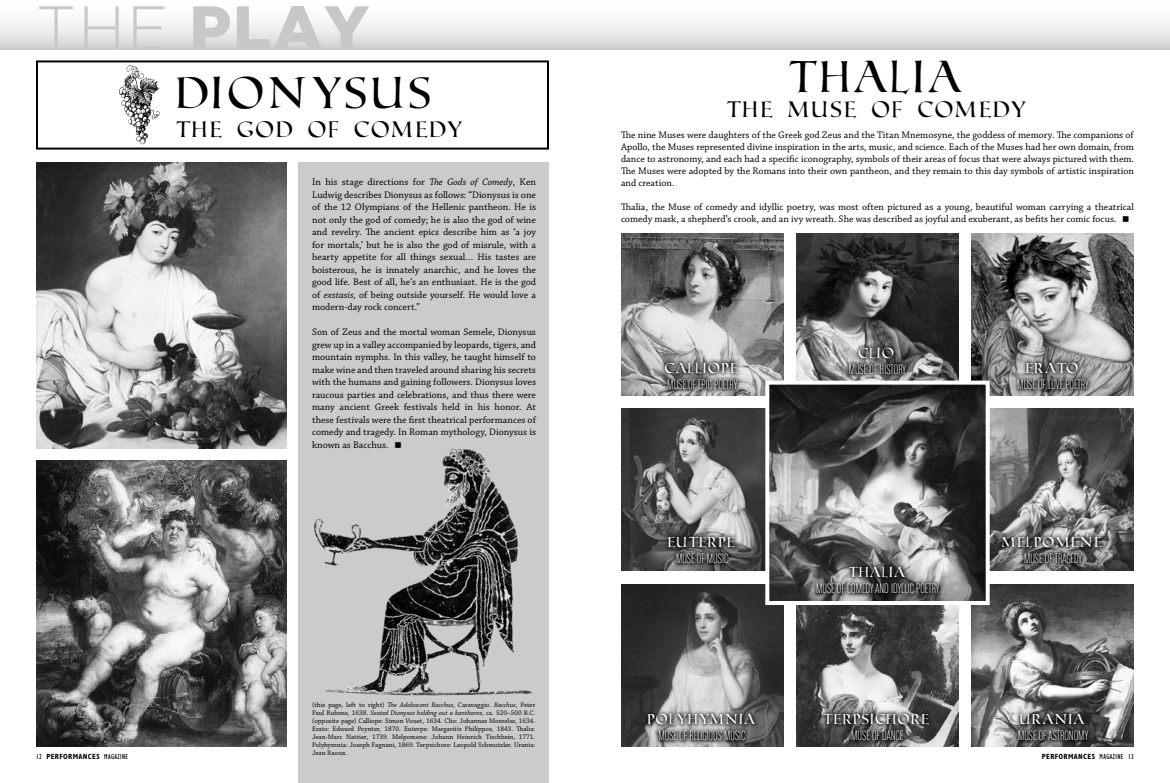
<style>
.page{position:relative;width:1170px;height:783px;background:#fff}
.page>*{position:absolute;margin:0;border:0;box-sizing:border-box;transform-origin:0 0}
.t1{font:44.5px "Roman SD";color:#000}
.t2{font:22.5px "Roman SD";color:#000}
.t3{font:14.5px "Chalet Comprime Milan Sixty";color:#fff}
.t4{font:14.5px "Roman SD";color:#fff}
.t5{font:10px/12.5px "Chaparral Pro";color:#000;text-align:justify}
.t6{font:700 condensed 7.5px "Gill Sans";letter-spacing:.05em;color:#000}
.t7{font:7px/8px "Chaparral Pro";color:#000;text-align:justify}
.s1{font-style:italic}
.s2{font-weight:400}
</style>
<div class="page">
<img style="left:36px;top:163px;width:251px;height:286px">
<div style="left:298px;top:162px;width:251px;height:621px;background:#cbcbcb"></div>
<img style="left:314px;top:448px;width:218px;height:248px">
<div style="left:0;top:0;width:1170px;height:50px;background:linear-gradient(to bottom,#fff,#d5d7d8)"></div>
<svg style="left:39px;top:6px;width:330px;height:44px"></svg>
<img style="left:621px;top:234px;width:162px;height:162px">
<img style="left:621px;top:409px;width:144px;height:162px">
<img style="left:621px;top:585px;width:162px;height:162px">
<img style="left:796px;top:234px;width:162px;height:147px">
<img style="left:796px;top:605px;width:162px;height:142px">
<img style="left:972px;top:234px;width:162px;height:162px">
<img style="left:990px;top:409px;width:144px;height:162px">
<img style="left:972px;top:585px;width:162px;height:162px">
<img style="left:770px;top:386px;width:215px;height:214px">
<div style="left:765px;top:381px;width:225px;height:224px;border:4px solid #fff"></div>
<svg style="left:812px;top:562px;width:132px;height:36px;background:#5a5a5a"></svg>
<svg style="left:660px;top:358px;width:82px;height:36px;background:#707070"></svg>
<svg style="left:845px;top:343px;width:65px;height:36px;background:#626262"></svg>
<svg style="left:663px;top:533px;width:76px;height:35px;background:#484848"></svg>
<svg style="left:1013px;top:358px;width:80px;height:36px;background:#6b6b6b"></svg>
<svg style="left:998px;top:533px;width:109px;height:35px;background:#5d5d5d"></svg>
<svg style="left:643px;top:709px;width:117px;height:36px;background:#6d6d6d"></svg>
<svg style="left:820px;top:709px;width:114px;height:36px;background:#505050"></svg>
<svg style="left:1014px;top:709px;width:79px;height:36px;background:#404040"></svg>
<img style="left:36px;top:461px;width:251px;height:286px">
<div style="left:36px;top:60px;width:513px;height:90px;border:2px solid #000"></div>
<svg style="left:119px;top:65px;width:41px;height:79px"></svg>
<h1 class="t1" style="left:177px;top:60px;width:261px">DIONYSUS</h1>
<h2 class="t2" style="left:177px;top:113px;width:289px">THE GOD OF COMEDY</h2>
<p class="t5" style="left:312px;top:176px;width:225px">In his stage directions for <span class="s1">The Gods of Comedy</span>, Ken Ludwig describes Dionysus as follows: “Dionysus is one of the 12 Olympians of the Hellenic pantheon. He is not only the god of comedy; he is also the god of wine and revelry. The ancient epics describe him as ‘a joy for mortals,’ but he is also the god of misrule, with a hearty appetite for all things sexual… His tastes are boisterous, he is innately anarchic, and he loves the good life. Best of all, he’s an enthusiast. He is the god of <span class="s1">exstasis,</span> of being outside yourself. He would love a modern-day rock concert.”</p>
<p class="t5" style="left:312px;top:326px;width:225px">Son of Zeus and the mortal woman Semele, Dionysus grew up in a valley accompanied by leopards, tigers, and mountain nymphs. In this valley, he taught himself to make wine and then traveled around sharing his secrets with the humans and gaining followers. Dionysus loves raucous parties and celebrations, and thus there were many ancient Greek festivals held in his honor. At these festivals were the first theatrical performances of comedy and tragedy. In Roman mythology, Dionysus is known as Bacchus.</p>
<h1 class="t1" style="left:790px;top:44px;width:177px">THALIA</h1>
<h2 class="t2" style="left:727px;top:93px;width:302px">THE MUSE OF COMEDY</h2>
<p class="t5" style="left:621px;top:130px;width:515px;line-height:12px">The nine Muses were daughters of the Greek god Zeus and the Titan Mnemosyne, the goddess of memory. The companions of Apollo, the Muses represented divine inspiration in the arts, music, and science. Each of the Muses had her own domain, from dance to astronomy, and each had a specific iconography, symbols of their areas of focus that were always pictured with them.<br>The Muses were adopted by the Romans into their own pantheon, and they remain to this day symbols of artistic inspiration and creation.</p>
<p class="t5" style="left:621px;top:202px;width:515px;line-height:12px">Thalia, the Muse of comedy and idyllic poetry, was most often pictured as a young, beautiful woman carrying a theatrical comedy mask, a shepherd’s crook, and an ivy wreath. She was described as joyful and exuberant, as befits her comic focus.</p>
<h3 class="t4" style="left:665px;top:357px;width:76px">CALLIOPE</h3>
<h3 class="t3" style="left:667px;top:376px;width:72px">MUSE OF EPIC POETRY</h3>
<h3 class="t4" style="left:668px;top:532px;width:70px">EUTERPE</h3>
<h3 class="t3" style="left:676px;top:551px;width:54px">MUSE OF MUSIC</h3>
<h3 class="t4" style="left:859px;top:342px;width:38px">CLIO</h3>
<h3 class="t3" style="left:849px;top:361px;width:59px">MUSE OF HISTORY</h3>
<h3 class="t4" style="left:849px;top:562px;width:59px">THALIA</h3>
<h3 class="t3" style="left:816px;top:581px;width:125px">MUSE OF COMEDY AND IDYLLIC POETRY</h3>
<h3 class="t4" style="left:1026px;top:357px;width:56px">ERATO</h3>
<h3 class="t3" style="left:1017px;top:376px;width:73px">MUSE OF LOVE POETRY</h3>
<h3 class="t4" style="left:1002px;top:532px;width:103px">MELPOMENE</h3>
<h3 class="t3" style="left:1024px;top:551px;width:60px">MUSE OF TRAGEDY</h3>
<p class="t7" style="left:312px;top:701px;width:225px">(this page, left to right) <span class="s1">The Adolescent Bacchus</span>, Caravaggio. <span class="s1">Bacchus</span>, Peter Paul Rubens, 1638. <span class="s1">Seated Dionysos holding out a kantharos</span>, ca. 520–500 B.C. (opposite page) Calliope: Simon Vouet, 1634. Clio: Johannes Moreelse, 1634.<br>Erato: Edward Poynter, 1870. Euterpe: Margaritis Philippos, 1843. Thalia:<br>Jean-Marc Nattier, 1739. Melpomene: Johann Heinrich Tischbein, 1771.<br>Polyhymnia: Joseph Fagnani, 1869. Terpsichore: Leopold Schmutzler. Urania:<br>Jean Raoux.</p>
<h3 class="t4" style="left:648px;top:709px;width:110px">POLYHYMNIA</h3>
<h3 class="t3" style="left:659px;top:728px;width:88px">MUSE OF RELIGIOUS MUSIC</h3>
<h3 class="t4" style="left:824px;top:709px;width:108px">TERPSICHORE</h3>
<h3 class="t3" style="left:851px;top:728px;width:53px">MUSE OF DANCE</h3>
<h3 class="t4" style="left:1020px;top:709px;width:67px">URANIA</h3>
<h3 class="t3" style="left:1018px;top:728px;width:72px">MUSE OF ASTRONOMY</h3>
<p class="t6" style="left:36px;top:752px;width:94px"><span class="s2">12</span> PERFORMANCES <span class="s2">MAGAZINE</span></p>
<p class="t6" style="left:1042px;top:752px;width:94px">PERFORMANCES <span class="s2">MAGAZINE 13</span></p>
</div>
